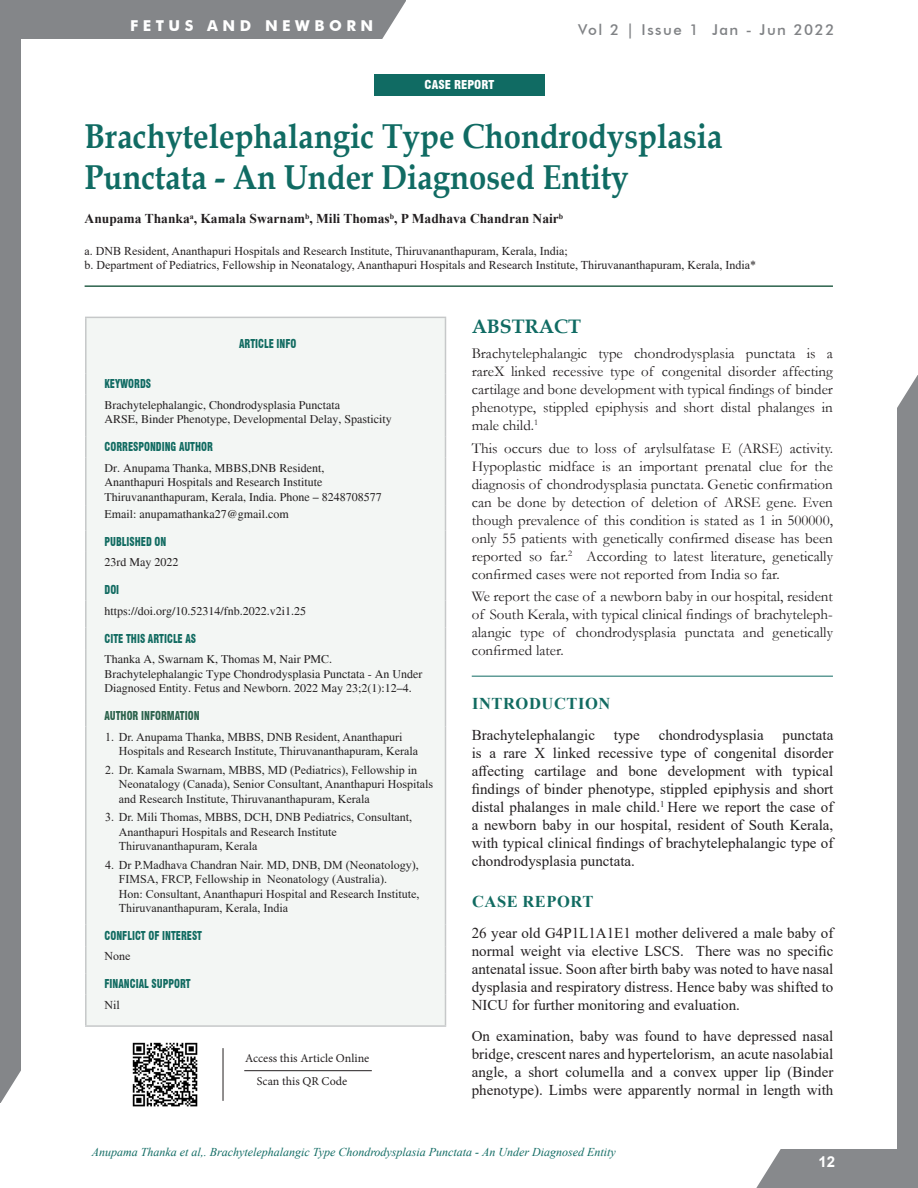
<style>
.page{position:relative;width:918px;height:1188px;background:#fff}
.page>*{position:absolute;margin:0;border:0;box-sizing:border-box;transform-origin:0 0}
.Main_Title_01{font:700 34.5px/41.4px "Book Antiqua";color:#106b63;scale:.9 1}
.Main_Title_01-2{font:700 19.5px "Book Antiqua";color:#106b63}
.Head_1{font:700 16.5px "Times New Roman";letter-spacing:.035em;color:#116b61}
.Para_2{font:15px/18px "Times New Roman";color:#231f20;text-align:justify}
.Para_2-2{font:15px/18px "Garamond";color:#231f20;text-align:justify}
.t1{font:500 15px "Futura BT";letter-spacing:.1em;color:#808285}
.t2{font:700 15px "Futura BT";letter-spacing:.3em;color:#fff}
.t3{font:700 15px "Arial";color:#fff}
.Main_Title_02{font:700 13.5px "Times New Roman";color:#231f20}
.Main_title_03{font:12px/14.4px "Times New Roman";color:#231f20}
.Article_INFO{font:12px/14.4px "Times";color:#231f20}
.Left_Tab{font:900 condensed 12px "Swiss 721 BT";color:#116b61;scale:.83 1}
.t4{font:italic 12px "Times New Roman";color:#106b63}
.t5{font:12px "Minion Pro";color:#231f20}
.Left_Tab-2{font:900 condensed 12px "Swiss 721 BT";color:#2c624c;scale:.83 1}
.Article_INFO-2{font:900 condensed 12px "Swiss 721 BT";color:#fff}
.Left_Tab-3{font:900 condensed 12px "Swiss 721 BT";color:#106b63;scale:.83 1}
.Para_2-3{font:12px "Times New Roman";color:#231f20}
</style>
<div class="page">
<div style="left:0;top:0;width:406px;height:1103px;background:#848689"></div>
<div style="left:755px;top:376px;width:163px;height:812px;background:#87898c"></div>
<div style="left:22px;top:39px;width:875px;height:1109px;background:#fff"></div>
<svg style="left:0;top:1070px;width:22px;height:33px"></svg>
<svg style="left:382px;top:1px;width:24px;height:38px"></svg>
<svg style="left:897px;top:375px;width:21px;height:33px"></svg>
<svg style="left:755px;top:1148px;width:27px;height:40px"></svg>
<hr style="left:85px;top:285px;width:748px;height:2px;background:#2c624c">
<div style="left:374px;top:74px;width:171px;height:22px;background:#106b63"></div>
<hr style="left:472px;top:676px;width:361px;height:1px;background:#106b63">
<img style="left:132px;top:1042px;width:66px;height:65px">
<hr style="left:244px;top:1070px;width:128px;height:1px;background:#231f20">
<hr style="left:223px;top:1048px;width:1px;height:53px;background:#231f20">
<div style="left:87px;top:318px;width:358px;height:707px;background:#f3f6f4"></div>
<hr style="left:85px;top:317px;width:361px;height:1px;background:#c6c8c9">
<hr style="left:85px;top:318px;width:2px;height:55px;background:#c6c8c9">
<hr style="left:445px;top:318px;width:1px;height:55px;background:#c6c8c9">
<hr style="left:85px;top:373px;width:2px;height:22px;background:#c6c8c9">
<svg style="left:445px;top:373px;width:1px;height:22px"></svg>
<hr style="left:85px;top:395px;width:2px;height:41px;background:#c6c8c9">
<hr style="left:445px;top:395px;width:1px;height:41px;background:#c6c8c9">
<hr style="left:85px;top:436px;width:2px;height:22px;background:#c6c8c9">
<svg style="left:445px;top:436px;width:1px;height:22px"></svg>
<hr style="left:85px;top:458px;width:2px;height:47px;background:#c6c8c9">
<hr style="left:445px;top:458px;width:1px;height:47px;background:#c6c8c9">
<hr style="left:85px;top:505px;width:2px;height:25px;background:#c6c8c9">
<hr style="left:85px;top:530px;width:2px;height:22px;background:#c6c8c9">
<hr style="left:85px;top:552px;width:2px;height:27px;background:#c6c8c9">
<hr style="left:85px;top:579px;width:2px;height:22px;background:#c6c8c9">
<hr style="left:85px;top:601px;width:2px;height:27px;background:#c6c8c9">
<hr style="left:85px;top:628px;width:2px;height:21px;background:#c6c8c9">
<svg style="left:445px;top:505px;width:1px;height:144px"></svg>
<hr style="left:85px;top:649px;width:2px;height:56px;background:#c6c8c9">
<hr style="left:445px;top:649px;width:1px;height:56px;background:#c6c8c9">
<hr style="left:85px;top:705px;width:2px;height:21px;background:#c6c8c9">
<svg style="left:445px;top:705px;width:1px;height:21px"></svg>
<hr style="left:85px;top:726px;width:2px;height:199px;background:#c6c8c9">
<hr style="left:445px;top:726px;width:1px;height:199px;background:#c6c8c9">
<hr style="left:85px;top:925px;width:2px;height:21px;background:#c6c8c9">
<hr style="left:85px;top:946px;width:2px;height:27px;background:#c6c8c9">
<hr style="left:85px;top:973px;width:2px;height:22px;background:#c6c8c9">
<svg style="left:445px;top:925px;width:1px;height:70px"></svg>
<hr style="left:85px;top:995px;width:2px;height:30px;background:#c6c8c9">
<hr style="left:445px;top:995px;width:1px;height:30px;background:#c6c8c9">
<hr style="left:85px;top:1025px;width:361px;height:2px;background:#c6c8c9">
<p class="t2" style="left:130px;top:17px;width:245px">FETUS AND NEWBORN</p>
<p class="t1" style="left:578px;top:21px;width:258px">Vol 2 | Issue 1 Jan - Jun 2022</p>
<p class="Article_INFO-2" style="left:425px;top:77px;width:71px">CASE REPORT</p>
<p class="Main_Title_01" style="left:85px;top:115px;width:711px">Brachytelephalangic Type Chondrodysplasia<br>Punctata - An Under Diagnosed Entity</p>
<p class="Main_Title_02" style="left:85px;top:209px;width:480px">Anupama Thanka<sup>a</sup>, Kamala Swarnam<sup>b</sup>, Mili Thomas<sup>b</sup>, P Madhava Chandran Nair<sup>b</sup></p>
<p class="Main_title_03" style="left:85px;top:243px;width:673px">a. DNB Resident, Ananthapuri Hospitals and Research Institute, Thiruvananthapuram, Kerala, India;<br>b. Department of Pediatrics, Fellowship in Neonatalogy, Ananthapuri Hospitals and Research Institute, Thiruvananthapuram, Kerala, India*</p>
<p class="Left_Tab" style="left:239px;top:336px;width:71px">ARTICLE INFO</p>
<p class="Left_Tab-3" style="left:105px;top:377px;width:58px">KEYWORDS</p>
<p class="Article_INFO" style="left:105px;top:398px;width:289px">Brachytelephalangic, Chondrodysplasia Punctata<br>ARSE, Binder Phenotype, Developmental Delay, Spasticity</p>
<p class="Left_Tab" style="left:105px;top:440px;width:132px">CORRESPONDING AUTHOR</p>
<p class="Article_INFO" style="left:105px;top:461px;width:279px">Dr. Anupama Thanka, MBBS,DNB Resident,<br>Ananthapuri Hospitals and Research Institute<br>Thiruvananthapuram, Kerala, India. Phone – 8248708577</p>
<p class="Article_INFO" style="left:105px;top:507px;width:186px">Email: anupamathanka27@gmail.com</p>
<p class="Left_Tab" style="left:105px;top:534px;width:76px">PUBLISHED ON</p>
<p class="Article_INFO" style="left:105px;top:555px;width:75px">23rd May 2022</p>
<p class="Left_Tab" style="left:105px;top:583px;width:19px">DOI</p>
<p class="Article_INFO" style="left:105px;top:604px;width:203px">https://doi.org/10.52314/fnb.2022.v2i1.25</p>
<p class="Left_Tab" style="left:105px;top:631px;width:112px">CITE THIS ARTICLE AS</p>
<p class="Article_INFO" style="left:105px;top:652px;width:319px">Thanka A, Swarnam K, Thomas M, Nair PMC.<br>Brachytelephalangic Type Chondrodysplasia Punctata - An Under<br>Diagnosed Entity. Fetus and Newborn. 2022 May 23;2(1):12–4.</p>
<p class="Left_Tab-2" style="left:105px;top:709px;width:116px">AUTHOR INFORMATION</p>
<p class="Main_title_03" style="left:119px;top:729px;width:301px;text-indent:-14px">1. Dr. Anupama Thanka, MBBS, DNB Resident, Ananthapuri<br>Hospitals and Research Institute, Thiruvananthapuram, Kerala</p>
<p class="Main_title_03" style="left:119px;top:762px;width:316px;text-indent:-14px">2. Dr. Kamala Swarnam, MBBS, MD (Pediatrics), Fellowship in<br>Neonatalogy (Canada), Senior Consultant, Ananthapuri Hospitals and Research Institute, Thiruvananthapuram, Kerala</p>
<p class="Main_title_03" style="left:119px;top:810px;width:295px;text-indent:-14px">3. Dr. Mili Thomas, MBBS, DCH, DNB Pediatrics, Consultant,<br>Ananthapuri Hospitals and Research Institute<br>Thiruvananthapuram, Kerala</p>
<p class="Main_title_03" style="left:119px;top:857px;width:302px;text-indent:-14px">4. Dr P.Madhava Chandran Nair. MD, DNB, DM (Neonatology), FIMSA, FRCP, Fellowship in Neonatology (Australia).<br>Hon: Consultant, Ananthapuri Hospital and Research Institute, Thiruvananthapuram, Kerala, India</p>
<p class="Left_Tab" style="left:105px;top:928px;width:119px">CONFLICT OF INTEREST</p>
<p class="Para_2-3" style="left:105px;top:948px;width:27px">None</p>
<p class="Left_Tab" style="left:105px;top:977px;width:105px">FINANCIAL SUPPORT</p>
<p class="Para_2-3" style="left:105px;top:997px;width:17px">Nil</p>
<p class="t5" style="left:245px;top:1050px;width:126px">Access this Article Online</p>
<p class="t5" style="left:257px;top:1073px;width:92px">Scan this QR Code</p>
<p class="Main_Title_01-2" style="left:472px;top:314px;width:111px">ABSTRACT</p>
<p class="Para_2-2" style="left:472px;top:344px;width:363px">Brachytelephalangic type chondrodysplasia punctata is a rareX linked recessive type of congenital disorder affecting cartilage and bone development with typical findings of binder phenotype, stippled epiphysis and short distal phalanges in male child.<sup>1</sup></p>
<p class="Para_2-2" style="left:472px;top:439px;width:363px">This occurs due to loss of arylsulfatase E (ARSE) activity.<br>Hypoplastic midface is an important prenatal clue for the diagnosis of chondrodysplasia punctata. Genetic confirmation can be done by detection of deletion of ARSE gene. Even though prevalence of this condition is stated as 1 in 500000, only 55 patients with genetically confirmed disease has been reported so far.<sup>2</sup> According to latest literature, genetically confirmed cases were not reported from India so far.</p>
<p class="Para_2-2" style="left:472px;top:587px;width:363px">We report the case of a newborn baby in our hospital, resident of South Kerala, with typical clinical findings of brachyteleph&shy;alangic type of chondrodysplasia punctata and genetically confirmed later.</p>
<p class="Head_1" style="left:472px;top:692px;width:140px">INTRODUCTION</p>
<p class="Para_2" style="left:472px;top:725px;width:125px">Brachytelephalangic</p>
<p class="Para_2" style="left:614px;top:725px;width:27px">type</p>
<p class="Para_2" style="left:659px;top:725px;width:106px">chondrodysplasia</p>
<p class="Para_2" style="left:472px;top:725px;width:363px;text-indent:311px">punctata is a rare X linked recessive type of congenital disorder affecting cartilage and bone development with typical findings of binder phenotype, stippled epiphysis and short distal phalanges in male child.<sup>1</sup> Here we report the case of a newborn baby in our hospital, resident of South Kerala, with typical clinical findings of brachytelephalangic type of chondrodysplasia punctata.</p>
<p class="Head_1" style="left:472px;top:890px;width:123px">CASE REPORT</p>
<p class="Para_2" style="left:472px;top:923px;width:363px">26 year old G4P1L1A1E1 mother delivered a male baby of normal weight via elective LSCS. There was no specific antenatal issue. Soon after birth baby was noted to have nasal dysplasia and respiratory distress. Hence baby was shifted to NICU for further monitoring and evaluation.</p>
<p class="Para_2" style="left:472px;top:1026px;width:363px">On examination, baby was found to have depressed nasal bridge, crescent nares and hypertelorism, an acute nasolabial angle, a short columella and a convex upper lip (Binder phenotype). Limbs were apparently normal in length with</p>
<p class="t4" style="left:92px;top:1144px;width:525px">Anupama Thanka et al,. Brachytelephalangic Type Chondrodysplasia Punctata - An Under Diagnosed Entity</p>
<p class="t3" style="left:818px;top:1151px;width:18px">12</p>
</div>
